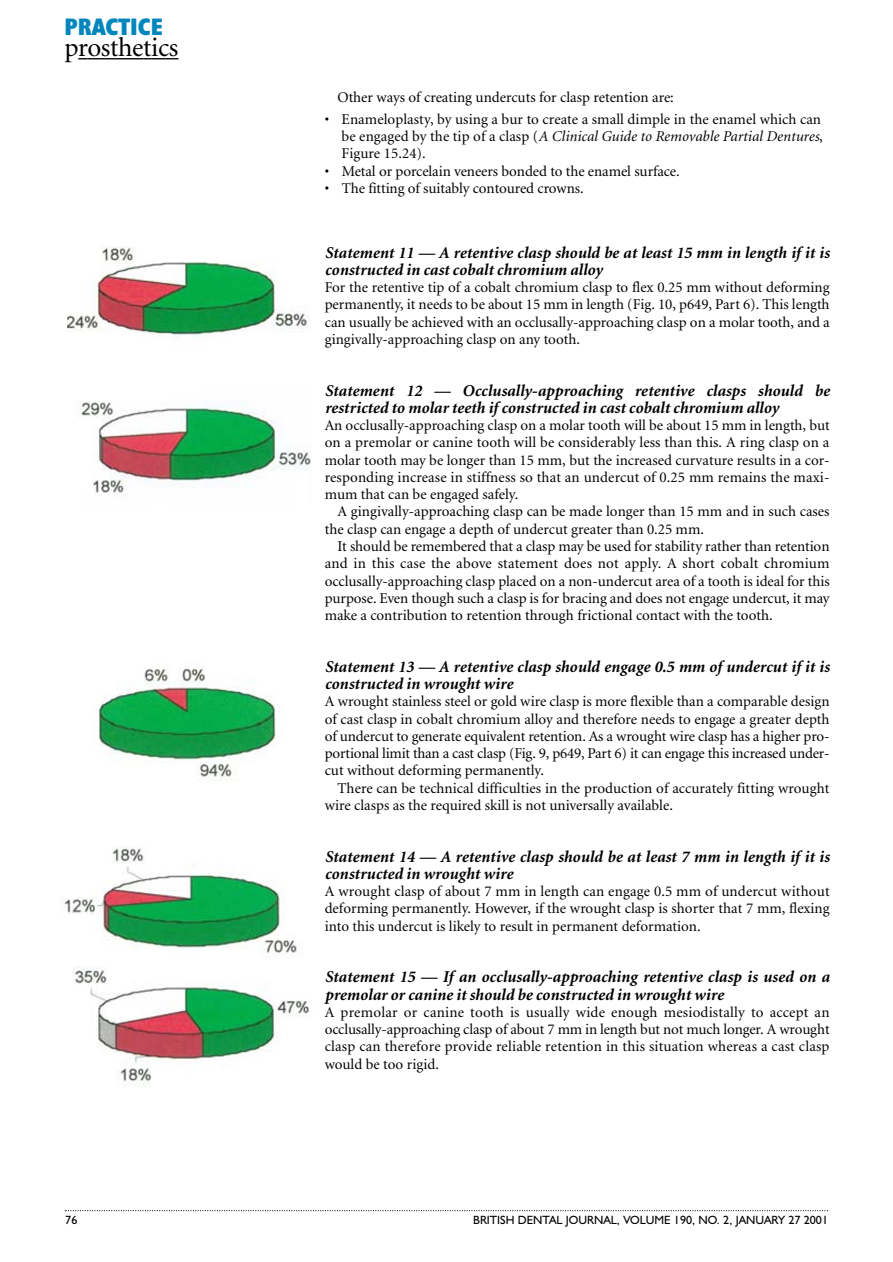
<style>
.page{position:relative;width:893px;height:1262px;background:#fff}
.page>*{position:absolute;margin:0;border:0;box-sizing:border-box;transform-origin:0 0}
.t1{font:27px "Minion";letter-spacing:-.015em;color:#000}
.t2{font:700 condensed 24px "Humanist 521 BT Xtra";color:#0086bd}
.t3{font:italic 700 16.5px/17.2px "Minion";color:#000}
.t4{font:15px/17.2px "Minion";color:#000;text-align:justify}
.t5{font:12px "Humanist 521 BT";color:#000}
.s1{font-style:italic}
</style>
<div class="page">
<svg style="left:65px;top:1210px;width:763px;height:1px"></svg>
<hr style="left:87px;top:58px;width:56px;height:1px;background:#000">
<svg style="left:143px;top:58px;width:35px;height:1px"></svg>
<img style="left:67px;top:246px;width:242px;height:91px">
<img style="left:81px;top:401px;width:230px;height:96px">
<img style="left:98px;top:667px;width:179px;height:114px">
<img style="left:62px;top:846px;width:235px;height:107px">
<img style="left:72px;top:966px;width:237px;height:120px">
<h2 class="t2" style="left:64px;top:18px;width:100px">PRACTICE</h2>
<h1 class="t1" style="left:64px;top:37px;width:116px">prosthetics</h1>
<p class="t4" style="left:337px;top:90px;width:338px">Other ways of creating undercuts for clasp retention are:</p>
<p class="t4" style="left:341px;top:112px;width:482px;text-indent:-17px">• Enameloplasty, by using a bur to create a small dimple in the enamel which can be engaged by the tip of a clasp (<span class="s1">A Clinical Guide to Removable Partial Dentures</span>, Figure 15.24).</p>
<p class="t4" style="left:325px;top:163px;width:356px">• Metal or porcelain veneers bonded to the enamel surface.</p>
<p class="t4" style="left:325px;top:181px;width:260px">• The fitting of suitably contoured crowns.</p>
<p class="t3" style="left:325px;top:245px;width:506px">Statement 11 — A retentive clasp should be at least 15 mm in length if it is constructed in cast cobalt chromium alloy</p>
<p class="t4" style="left:325px;top:280px;width:506px">For the retentive tip of a cobalt chromium clasp to flex 0.25 mm without deforming permanently, it needs to be about 15 mm in length (Fig. 10, p649, Part 6). This length can usually be achieved with an occlusally-approaching clasp on a molar tooth, and a gingivally-approaching clasp on any tooth.</p>
<p class="t3" style="left:325px;top:383px;width:506px">Statement 12 — Occlusally-approaching retentive clasps should be restricted to molar teeth if constructed in cast cobalt chromium alloy</p>
<p class="t4" style="left:325px;top:418px;width:506px">An occlusally-approaching clasp on a molar tooth will be about 15 mm in length, but on a premolar or canine tooth will be considerably less than this. A ring clasp on a molar tooth may be longer than 15 mm, but the increased curvature results in a cor&shy;responding increase in stiffness so that an undercut of 0.25 mm remains the maxi&shy;mum that can be engaged safely.</p>
<p class="t4" style="left:325px;top:504px;width:506px;text-indent:13px">A gingivally-approaching clasp can be made longer than 15 mm and in such cases the clasp can engage a depth of undercut greater than 0.25 mm.</p>
<p class="t4" style="left:325px;top:539px;width:506px;text-indent:13px">It should be remembered that a clasp may be used for stability rather than retention and in this case the above statement does not apply. A short cobalt chromium occlusally-approaching clasp placed on a non-undercut area of a tooth is ideal for this purpose. Even though such a clasp is for bracing and does not engage undercut, it may make a contribution to retention through frictional contact with the tooth.</p>
<p class="t3" style="left:325px;top:659px;width:506px">Statement 13 — A retentive clasp should engage 0.5 mm of undercut if it is constructed in wrought wire</p>
<p class="t4" style="left:325px;top:694px;width:506px">A wrought stainless steel or gold wire clasp is more flexible than a comparable design of cast clasp in cobalt chromium alloy and therefore needs to engage a greater depth of undercut to generate equivalent retention. As a wrought wire clasp has a higher pro&shy;portional limit than a cast clasp (Fig. 9, p649, Part 6) it can engage this increased under&shy;cut without deforming permanently.</p>
<p class="t4" style="left:325px;top:780px;width:506px;text-indent:13px">There can be technical difficulties in the production of accurately fitting wrought wire clasps as the required skill is not universally available.</p>
<p class="t3" style="left:325px;top:849px;width:506px">Statement 14 — A retentive clasp should be at least 7 mm in length if it is constructed in wrought wire</p>
<p class="t4" style="left:325px;top:884px;width:506px">A wrought clasp of about 7 mm in length can engage 0.5 mm of undercut without deforming permanently. However, if the wrought clasp is shorter that 7 mm, flexing into this undercut is likely to result in permanent deformation.</p>
<p class="t3" style="left:325px;top:970px;width:506px">Statement 15 — If an occlusally-approaching retentive clasp is used on a premolar or canine it should be constructed in wrought wire</p>
<p class="t4" style="left:325px;top:1004px;width:506px">A premolar or canine tooth is usually wide enough mesiodistally to accept an occlusally-approaching clasp of about 7 mm in length but not much longer. A wrought clasp can therefore provide reliable retention in this situation whereas a cast clasp would be too rigid.</p>
<p class="t5" style="left:65px;top:1215px;width:14px">76</p>
<p class="t5" style="left:473px;top:1215px;width:356px">BRITISH DENTAL JOURNAL, VOLUME 190, NO. 2, JANUARY 27 2001</p>
</div>
